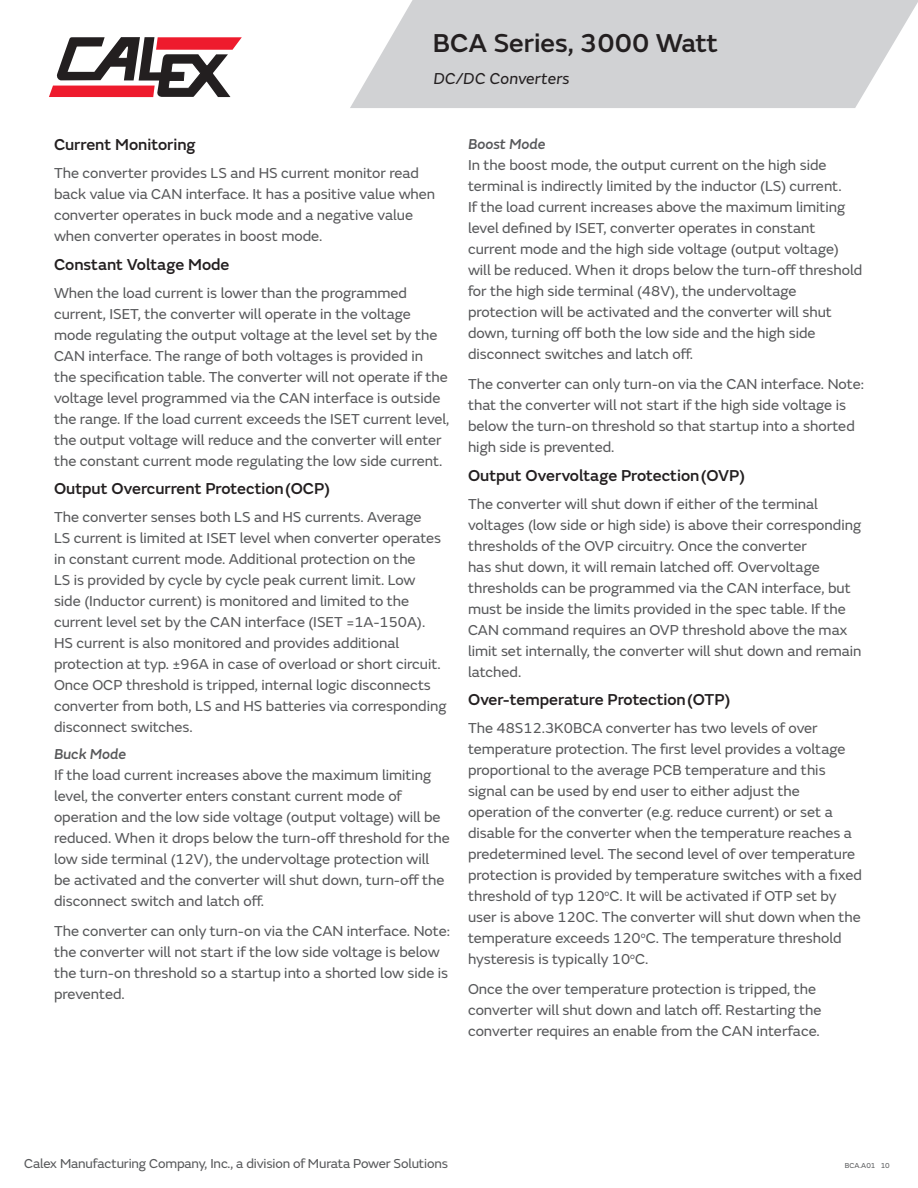
<style>
.page{position:relative;width:918px;height:1188px;background:#fff}
.page>*{position:absolute;margin:0;border:0;box-sizing:border-box;transform-origin:0 0}
.t1{font:500 27px "FS Emeric";color:#231f20}
.b-head_black{font:500 16.5px "FS Emeric";color:#231f20}
.t2{font:italic 16.5px "FS Emeric";letter-spacing:.01em;color:#231f20}
.body{font:15px/21px "FS Emeric";color:#57585a}
.c-head{font:italic 500 15px "FS Emeric";color:#57585a}
.t3{font:13.5px "FS Emeric";letter-spacing:-.01em;color:#57585a}
.t4{font:7.5px "FS Emeric";color:#57585a}
</style>
<div class="page">
<svg style="left:350px;top:0;width:568px;height:108px;background:#d6d6d8"></svg>
<svg style="left:49px;top:37px;width:193px;height:60px"></svg>
<h1 class="t1" style="left:433px;top:23px;width:287px">BCA Series, 3000 Watt</h1>
<p class="t2" style="left:434px;top:67px;width:138px">DC/DC Converters</p>
<p class="b-head_black" style="left:54px;top:132px;width:143px">Current Monitoring</p>
<p class="body" style="left:54px;top:162px;width:383px">The converter provides LS and HS current monitor read back value via CAN interface. It has a positive value when converter operates in buck mode and a negative value when converter operates in boost mode.</p>
<p class="b-head_black" style="left:54px;top:252px;width:177px">Constant Voltage Mode</p>
<p class="body" style="left:54px;top:281px;width:397px">When the load current is lower than the programmed current, ISET, the converter will operate in the voltage mode regulating the output voltage at the level set by the CAN interface. The range of both voltages is provided in<br>the specification table. The converter will not operate if the voltage level programmed via the CAN interface is outside the range. If the load current exceeds the ISET current level, the output voltage will reduce and the converter will enter the constant current mode regulating the low side current.</p>
<p class="b-head_black" style="left:54px;top:477px;width:278px">Output Overcurrent Protection (OCP)</p>
<p class="body" style="left:54px;top:506px;width:394px">The converter senses both LS and HS currents. Average<br>LS current is limited at ISET level when converter operates in constant current mode. Additional protection on the<br>LS is provided by cycle by cycle peak current limit. Low<br>side (Inductor current) is monitored and limited to the current level set by the CAN interface (ISET =1A-150A).<br>HS current is also monitored and provides additional protection at typ. ±96A in case of overload or short circuit.<br>Once OCP threshold is tripped, internal logic disconnects converter from both, LS and HS batteries via corresponding disconnect switches.</p>
<p class="c-head" style="left:54px;top:743px;width:74px">Buck Mode</p>
<p class="body" style="left:54px;top:764px;width:397px">If the load current increases above the maximum limiting level, the converter enters constant current mode of operation and the low side voltage (output voltage) will be reduced. When it drops below the turn-off threshold for the low side terminal (12V), the undervoltage protection will<br>be activated and the converter will shut down, turn-off the disconnect switch and latch off.</p>
<p class="body" style="left:54px;top:920px;width:398px">The converter can only turn-on via the CAN interface. Note: the converter will not start if the low side voltage is below the turn-on threshold so a startup into a shorted low side is prevented.</p>
<p class="c-head" style="left:468px;top:133px;width:79px">Boost Mode</p>
<p class="body" style="left:468px;top:154px;width:396px">In the boost mode, the output current on the high side terminal is indirectly limited by the inductor (LS) current.<br>If the load current increases above the maximum limiting level defined by ISET, converter operates in constant current mode and the high side voltage (output voltage) will be reduced. When it drops below the turn-off threshold for the high side terminal (48V), the undervoltage protection will be activated and the converter will shut down, turning off both the low side and the high side disconnect switches and latch off.</p>
<p class="body" style="left:468px;top:373px;width:398px">The converter can only turn-on via the CAN interface. Note: that the converter will not start if the high side voltage is below the turn-on threshold so that startup into a shorted high side is prevented.</p>
<p class="b-head_black" style="left:468px;top:463px;width:279px">Output Overvoltage Protection (OVP)</p>
<p class="body" style="left:468px;top:492px;width:395px">The converter will shut down if either of the terminal voltages (low side or high side) is above their corresponding thresholds of the OVP circuitry. Once the converter<br>has shut down, it will remain latched off. Overvoltage thresholds can be programmed via the CAN interface, but must be inside the limits provided in the spec table. If the CAN command requires an OVP threshold above the max limit set internally, the converter will shut down and remain latched.</p>
<p class="b-head_black" style="left:468px;top:688px;width:264px">Over-temperature Protection (OTP)</p>
<p class="body" style="left:468px;top:717px;width:396px">The 48S12.3K0BCA converter has two levels of over temperature protection. The first level provides a voltage proportional to the average PCB temperature and this signal can be used by end user to either adjust the operation of the converter (e.g. reduce current) or set a disable for the converter when the temperature reaches a predetermined level. The second level of over temperature protection is provided by temperature switches with a fixed threshold of typ 120<sup>o</sup>C. It will be activated if OTP set by user is above 120C. The converter will shut down when the temperature exceeds 120<sup>o</sup>C. The temperature threshold hysteresis is typically 10<sup>o</sup>C.</p>
<p class="body" style="left:468px;top:978px;width:355px">Once the over temperature protection is tripped, the converter will shut down and latch off. Restarting the converter requires an enable from the CAN interface.</p>
<p class="t3" style="left:24px;top:1154px;width:425px">Calex Manufacturing Company, Inc., a division of Murata Power Solutions</p>
<p class="t4" style="left:845px;top:1160px;width:47px">BCA.A01 10</p>
</div>
